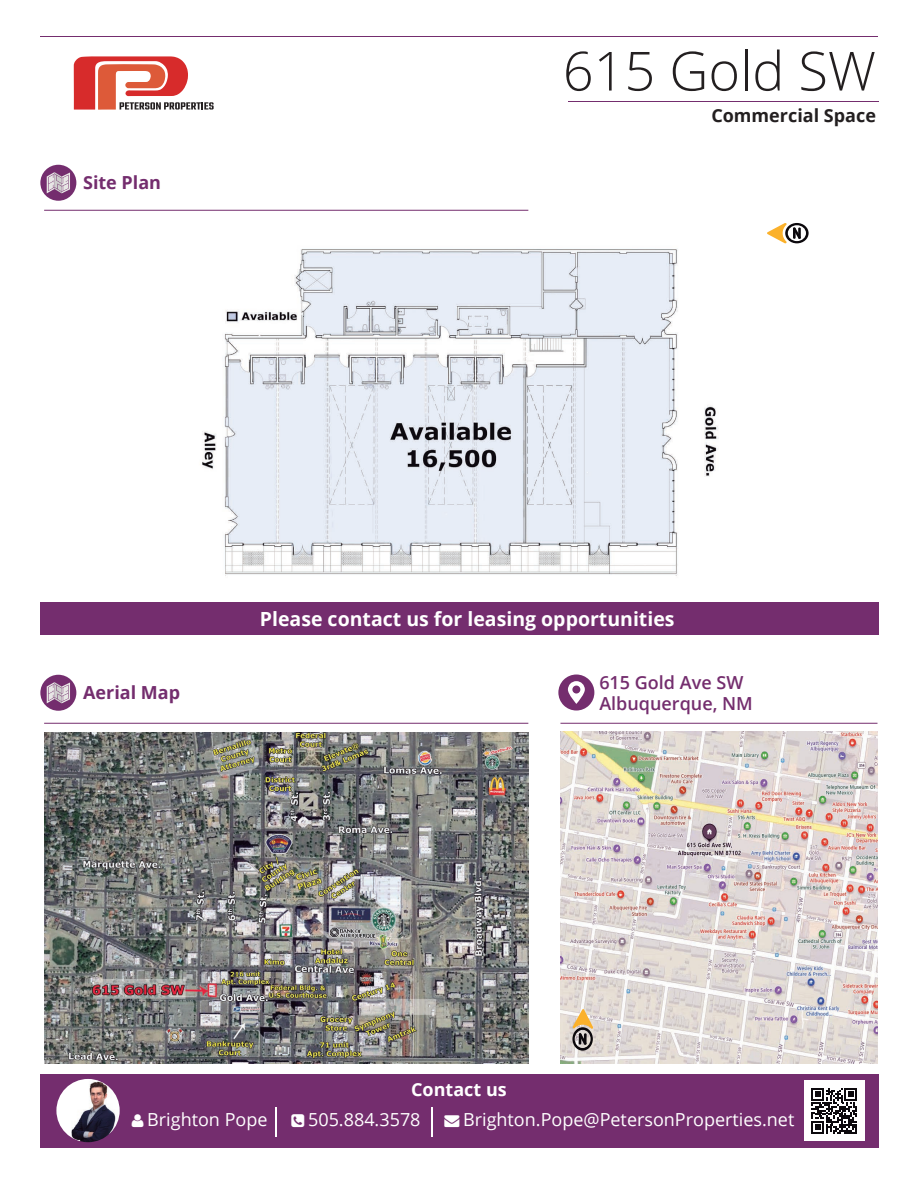
<style>
.page{position:relative;width:918px;height:1188px;background:#fff}
.page>*{position:absolute;margin:0;border:0;box-sizing:border-box;transform-origin:0 0}
.t1{font:300 54px "Open Sans";color:#231f20}
.t2{font:700 19.5px "Open Sans";color:#fff}
.t3{font:18px "Open Sans";color:#fff}
.t4{font:600 18px/21.6px "Open Sans";color:#742d6e}
.t5{font:700 18px "Open Sans";color:#742d6e}
.t6{font:700 18px "Open Sans";color:#231f20}
.t7{font:700 18px "Open Sans";color:#fff}
</style>
<div class="page">
<div style="left:40px;top:602px;width:838px;height:32px;background:#742d6e"></div>
<div style="left:40px;top:1074px;width:838px;height:74px;background:#742d6e"></div>
<hr style="left:275px;top:1107px;width:2px;height:30px;background:#fff">
<hr style="left:431px;top:1107px;width:2px;height:30px;background:#fff">
<img style="left:56px;top:1079px;width:64px;height:63px;border-radius:32px">
<div style="left:804px;top:1081px;width:61px;height:60px;background:#fff"></div>
<svg style="left:811px;top:1088px;width:46px;height:46px"></svg>
<img style="left:44px;top:732px;width:484px;height:332px">
<img style="left:561px;top:732px;width:316px;height:332px">
<svg style="left:558px;top:675px;width:36px;height:36px"></svg>
<hr style="left:44px;top:723px;width:484px;height:1px;background:#742d6e">
<hr style="left:560px;top:723px;width:318px;height:1px;background:#742d6e">
<div style="left:40px;top:675px;width:36px;height:36px;background:#742d6e;border-radius:50%"></div>
<svg style="left:47px;top:682px;width:23px;height:21px"></svg>
<div style="left:40px;top:165px;width:36px;height:36px;background:#742d6e;border-radius:50%"></div>
<svg style="left:47px;top:172px;width:23px;height:21px"></svg>
<hr style="left:41px;top:36px;width:837px;height:1px;background:#742d6e">
<hr style="left:568px;top:101px;width:310px;height:1px;background:#742d6e">
<svg style="left:74px;top:56px;width:140px;height:54px"></svg>
<hr style="left:44px;top:210px;width:484px;height:1px;background:#742d6e">
<svg style="left:767px;top:223px;width:42px;height:20px"></svg>
<img style="left:202px;top:249px;width:517px;height:327px">
<svg style="left:572px;top:1009px;width:21px;height:42px"></svg>
<p class="t5" style="left:83px;top:170px;width:80px">Site Plan</p>
<h1 class="t1" style="left:563px;top:34px;width:315px">615 Gold SW</h1>
<p class="t6" style="left:711px;top:103px;width:166px">Commercial Space</p>
<p class="t2" style="left:260px;top:605px;width:416px">Please contact us for leasing opportunities</p>
<p class="t5" style="left:83px;top:680px;width:99px">Aerial Map</p>
<p class="t4" style="left:599px;top:671px;width:155px">615 Gold Ave SW<br>Albuquerque, NM</p>
<p class="t3" style="left:147px;top:1108px;width:122px">Brighton Pope</p>
<p class="t7" style="left:411px;top:1077px;width:97px">Contact us</p>
<p class="t3" style="left:308px;top:1108px;width:114px">505.884.3578</p>
<p class="t3" style="left:463px;top:1108px;width:333px">Brighton.Pope@PetersonProperties.net</p>
</div>
